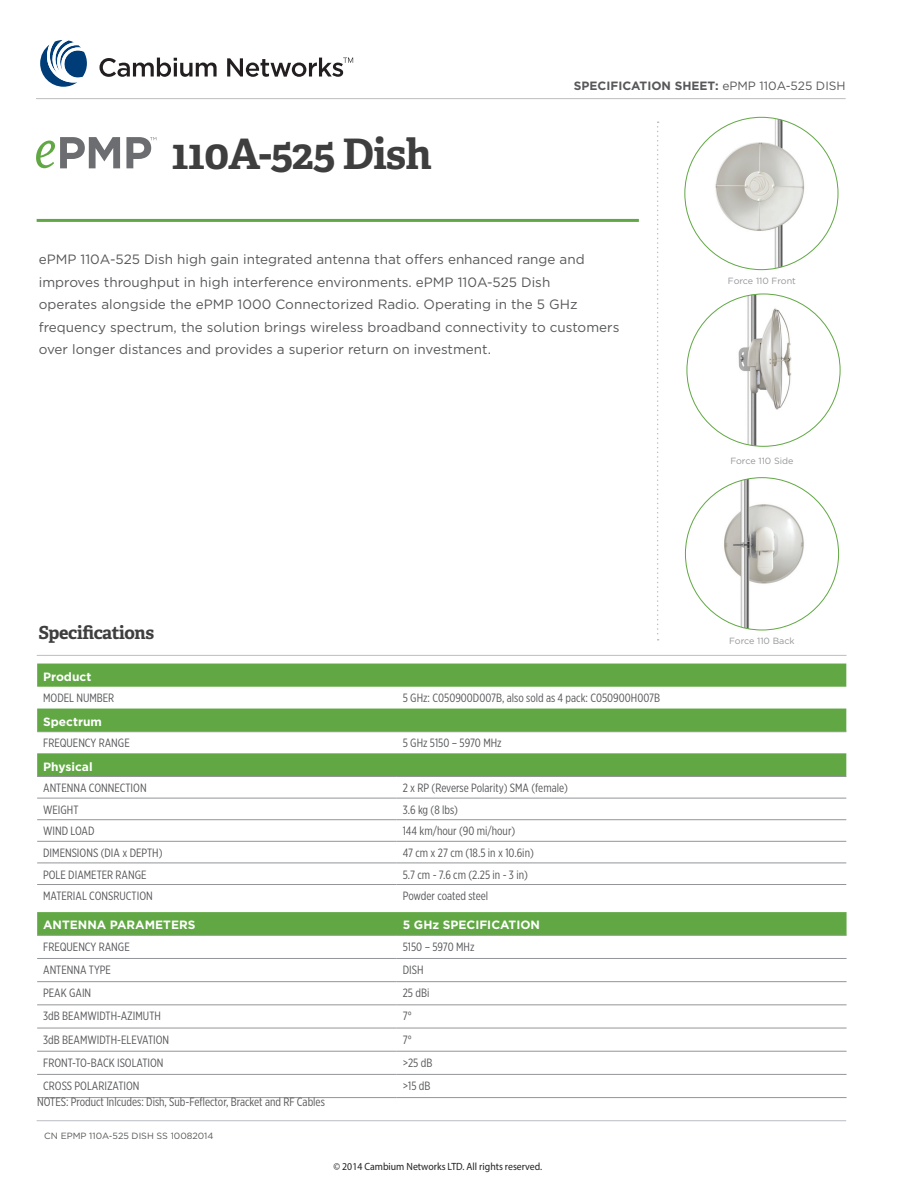
<style>
.page{position:relative;width:918px;height:1188px;background:#fff}
.page>*{position:absolute;margin:0;border:0;box-sizing:border-box;transform-origin:0 0}
.t1{font:700 42px "Adelle";letter-spacing:-.02em;color:#3e3e3f}
.t2{font:700 18px "Adelle";letter-spacing:-.025em;color:#3e3e3f}
.t3{font:13.5px/22.5px "Gotham";color:#57585a}
.t4{font:12px "Gotham X Narrow";color:#57585a}
.t5{font:700 12px "Gotham";color:#fff}
.t6{font:700 12px "Gotham";color:#57585a}
.t7{font:10.5px "Myriad Pro";color:#231f20;scale:.94 1}
.t8{font:9px "Gotham";color:#939598}
.t9{font:9px "Gotham";color:#57585a}
.t10{font:9px "Gotham";color:#76787b}
.s1{font-weight:400}
</style>
<div class="page">
<hr style="left:37px;top:219px;width:602px;height:3px;background:#61a844">
<hr style="left:36px;top:98px;width:810px;height:1px;background:#bcbdc0">
<hr style="left:37px;top:1120px;width:809px;height:1px;background:#bcbdc0">
<hr style="left:37px;top:655px;width:810px;height:1px;background:#bcbdc0">
<svg style="left:657px;top:122px;width:2px;height:518px"></svg>
<svg style="left:99px;top:58px;width:118px;height:19px"></svg>
<svg style="left:227px;top:58px;width:126px;height:19px"></svg>
<svg style="left:40px;top:40px;width:47px;height:47px"></svg>
<svg style="left:36px;top:137px;width:120px;height:31px"></svg>
<svg style="left:37px;top:664px;width:809px;height:112px;fill:#61a844"></svg>
<hr style="left:37px;top:731px;width:360px;height:1px;background:#939598">
<hr style="left:397px;top:731px;width:449px;height:1px;background:#939598">
<hr style="left:37px;top:776px;width:360px;height:1px;background:#939598">
<hr style="left:397px;top:776px;width:449px;height:1px;background:#939598">
<hr style="left:37px;top:798px;width:360px;height:1px;background:#939598">
<hr style="left:397px;top:798px;width:449px;height:1px;background:#939598">
<hr style="left:37px;top:819px;width:360px;height:1px;background:#939598">
<hr style="left:397px;top:819px;width:449px;height:1px;background:#939598">
<hr style="left:37px;top:841px;width:360px;height:1px;background:#939598">
<hr style="left:397px;top:841px;width:449px;height:1px;background:#939598">
<hr style="left:37px;top:863px;width:360px;height:1px;background:#939598">
<hr style="left:397px;top:863px;width:449px;height:1px;background:#939598">
<hr style="left:37px;top:884px;width:360px;height:1px;background:#939598">
<hr style="left:397px;top:884px;width:449px;height:1px;background:#939598">
<svg style="left:37px;top:912px;width:810px;height:23px;background:#62a845"></svg>
<hr style="left:37px;top:935px;width:360px;height:1px;background:#939598">
<hr style="left:397px;top:935px;width:450px;height:1px;background:#939598">
<hr style="left:37px;top:958px;width:360px;height:1px;background:#939598">
<hr style="left:397px;top:958px;width:450px;height:1px;background:#939598">
<hr style="left:37px;top:981px;width:360px;height:1px;background:#939598">
<hr style="left:397px;top:981px;width:450px;height:1px;background:#939598">
<hr style="left:37px;top:1004px;width:360px;height:1px;background:#939598">
<hr style="left:397px;top:1004px;width:450px;height:1px;background:#939598">
<hr style="left:37px;top:1028px;width:360px;height:1px;background:#939598">
<hr style="left:397px;top:1028px;width:450px;height:1px;background:#939598">
<hr style="left:37px;top:1051px;width:360px;height:1px;background:#939598">
<hr style="left:397px;top:1051px;width:450px;height:1px;background:#939598">
<hr style="left:37px;top:1074px;width:360px;height:1px;background:#939598">
<hr style="left:397px;top:1074px;width:450px;height:1px;background:#939598">
<hr style="left:37px;top:1097px;width:360px;height:1px;background:#939598">
<hr style="left:397px;top:1097px;width:450px;height:1px;background:#939598">
<img style="left:709px;top:117px;width:106px;height:152px">
<img style="left:709px;top:478px;width:105px;height:152px">
<img style="left:712px;top:294px;width:102px;height:152px">
<h1 class="t1" style="left:172px;top:127px;width:261px">110A-525 Dish</h1>
<p class="t6" style="left:574px;top:79px;width:273px">SPECIFICATION SHEET: <span class="s1">ePMP 110A-525 DISH</span></p>
<p class="t3" style="left:39px;top:248px;width:582px">ePMP 110A-525 Dish high gain integrated antenna that offers enhanced range and improves throughput in high interference environments. ePMP 110A-525 Dish<br>operates alongside the ePMP 1000 Connectorized Radio. Operating in the 5 GHz frequency spectrum, the solution brings wireless broadband connectivity to customers over longer distances and provides a superior return on investment.</p>
<h2 class="t2" style="left:38px;top:621px;width:117px">Specifications</h2>
<p class="t5" style="left:43px;top:670px;width:50px">Product</p>
<p class="t4" style="left:43px;top:691px;width:73px">MODEL NUMBER</p>
<p class="t4" style="left:403px;top:691px;width:259px">5 GHz: C050900D007B, also sold as 4 pack: C050900H007B</p>
<p class="t5" style="left:43px;top:715px;width:60px">Spectrum</p>
<p class="t4" style="left:43px;top:736px;width:88px">FREQUENCY RANGE</p>
<p class="t4" style="left:403px;top:736px;width:100px">5 GHz 5150 – 5970 MHz</p>
<p class="t5" style="left:43px;top:759px;width:51px">Physical</p>
<p class="t4" style="left:43px;top:781px;width:105px">ANTENNA CONNECTION</p>
<p class="t4" style="left:403px;top:781px;width:167px">2 x RP (Reverse Polarity) SMA (female)</p>
<p class="t4" style="left:43px;top:802px;width:37px">WEIGHT</p>
<p class="t4" style="left:403px;top:802px;width:57px">3.6 kg (8 lbs)</p>
<p class="t4" style="left:43px;top:824px;width:53px">WIND LOAD</p>
<p class="t4" style="left:403px;top:824px;width:114px">144 km/hour (90 mi/hour)</p>
<p class="t4" style="left:43px;top:846px;width:121px">DIMENSIONS (DIA x DEPTH)</p>
<p class="t4" style="left:403px;top:846px;width:133px">47 cm x 27 cm (18.5 in x 10.6in)</p>
<p class="t4" style="left:43px;top:867px;width:105px">POLE DIAMETER RANGE</p>
<p class="t4" style="left:403px;top:867px;width:127px">5.7 cm - 7.6 cm (2.25 in - 3 in)</p>
<p class="t4" style="left:43px;top:889px;width:111px">MATERIAL CONSRUCTION</p>
<p class="t4" style="left:403px;top:889px;width:87px">Powder coated steel</p>
<p class="t5" style="left:43px;top:918px;width:154px">ANTENNA PARAMETERS</p>
<p class="t5" style="left:403px;top:918px;width:139px">5 GHz SPECIFICATION</p>
<p class="t4" style="left:43px;top:940px;width:88px">FREQUENCY RANGE</p>
<p class="t4" style="left:403px;top:940px;width:73px">5150 – 5970 MHz</p>
<p class="t4" style="left:43px;top:963px;width:69px">ANTENNA TYPE</p>
<p class="t4" style="left:403px;top:963px;width:22px">DISH</p>
<p class="t4" style="left:43px;top:986px;width:50px">PEAK GAIN</p>
<p class="t4" style="left:403px;top:986px;width:28px">25 dBi</p>
<p class="t4" style="left:43px;top:1009px;width:119px">3dB BEAMWIDTH-AZIMUTH</p>
<p class="t4" style="left:403px;top:1009px;width:10px">7°</p>
<p class="t4" style="left:43px;top:1032px;width:128px">3dB BEAMWIDTH-ELEVATION</p>
<p class="t4" style="left:403px;top:1032px;width:10px">7°</p>
<p class="t4" style="left:43px;top:1055px;width:122px">FRONT-TO-BACK ISOLATION</p>
<p class="t4" style="left:403px;top:1055px;width:31px">&gt;25 dB</p>
<p class="t4" style="left:43px;top:1079px;width:98px">CROSS POLARIZATION</p>
<p class="t4" style="left:403px;top:1079px;width:29px">&gt;15 dB</p>
<p class="t4" style="left:37px;top:1095px;width:289px">NOTES: Product Inlcudes: Dish, Sub-Feflector, Bracket and RF Cables</p>
<p class="t9" style="left:44px;top:1130px;width:171px">CN EPMP 110A-525 DISH SS 10082014</p>
<p class="t10" style="left:53px;top:1135px;width:138px">CN EPMP1000 SA SS 01132014</p>
<p class="t7" style="left:334px;top:1160px;width:224px">© 2014 Cambium Networks LTD. All rights reserved.</p>
<p class="t8" style="left:728px;top:275px;width:69px">Force 110 Front</p>
<p class="t8" style="left:730px;top:455px;width:65px">Force 110 Side</p>
<p class="t8" style="left:729px;top:635px;width:67px">Force 110 Back</p>
</div>
